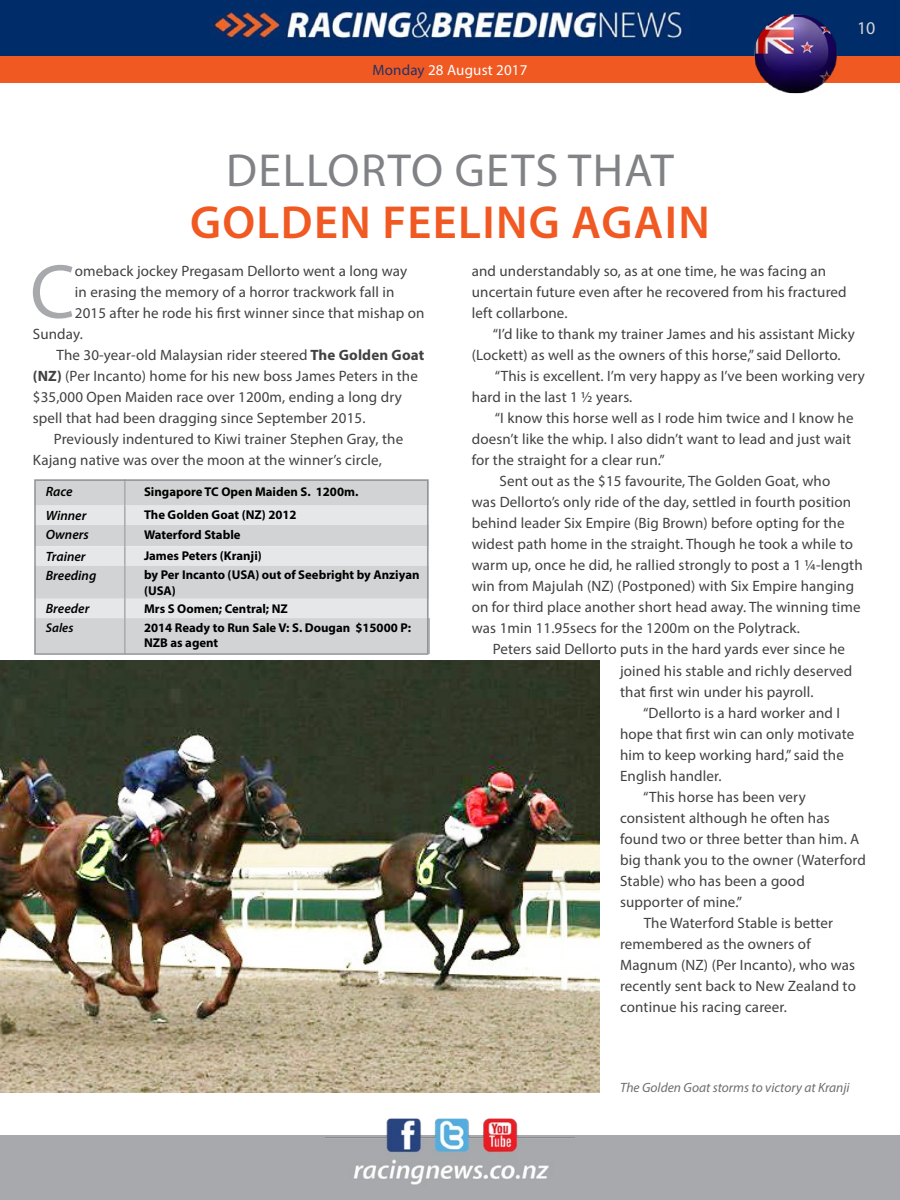
<style>
.page{position:relative;width:900px;height:1200px;background:#fff}
.page>*{position:absolute;margin:0;border:0;box-sizing:border-box;transform-origin:0 0}
.t1{font:77.25px "Myriad Pro";color:#a7a9ac}
.t2{font:600 46.5px "Myriad Pro";letter-spacing:.03em;color:#f15922}
.t3{font:46.5px "Myriad Pro";letter-spacing:.03em;color:#808285}
.t4{font:18px "Myriad Pro";color:#d1d4d4}
.t5{font:15px/21px "Myriad Pro";letter-spacing:.01em;color:#414042}
.t6{font:15px "Myriad Pro";letter-spacing:.01em;color:#fff}
.t7{font:italic 600 13.5px "Myriad Pro";color:#000}
.t8{font:italic 13.5px "Myriad Pro";color:#6d6e71}
.t9{font:700 12.75px/15.3px "Myriad Pro";color:#000}
.t10{font:italic 600 12.75px "Myriad Pro";color:#000}
.s1{color:#203267}
.s2{font-weight:700}
</style>
<div class="page">
<div style="left:0;top:1136px;width:900px;height:64px;background:#a7a9ac"></div>
<img style="left:325px;top:1118px;width:250px;height:67px">
<div style="left:0;top:56px;width:900px;height:27px;background:#f15922"></div>
<img style="left:0;top:0;width:900px;height:56px">
<img style="left:0;top:660px;width:600px;height:433px">
<img style="left:752px;top:12px;width:88px;height:82px">
<div style="left:37px;top:479px;width:392px;height:173px;background:#d1d3d4"></div>
<svg style="left:37px;top:506px;width:392px;height:112px;background:#dbddde"></svg>
<hr style="left:124px;top:479px;width:2px;height:27px;background:#a7a9ac">
<svg style="left:124px;top:506px;width:2px;height:19px"></svg>
<hr style="left:124px;top:525px;width:2px;height:21px;background:#a7a9ac">
<svg style="left:124px;top:546px;width:2px;height:19px"></svg>
<hr style="left:124px;top:565px;width:2px;height:34px;background:#a7a9ac">
<svg style="left:124px;top:599px;width:2px;height:19px"></svg>
<hr style="left:124px;top:618px;width:2px;height:36px;background:#a7a9ac">
<hr style="left:428px;top:618px;width:2px;height:36px;background:#a7a9ac">
<div style="left:34px;top:479px;width:394px;height:176px;border:2px solid #939598"></div>
<p class="t6" style="left:373px;top:61px;width:156px"><span class="s1">Monday</span> 28 August 2017</p>
<h2 class="t3" style="left:226px;top:142px;width:449px">Dellorto gets that</h2>
<h2 class="t2" style="left:190px;top:193px;width:521px">GOLDEN FEELING AGAIN</h2>
<p class="t4" style="left:857px;top:17px;width:20px">10</p>
<h1 class="t1" style="left:30px;top:244px;width:46px">C</h1>
<p class="t5" style="left:75px;top:260px;width:334px">omeback jockey Pregasam Dellorto went a long way</p>
<p class="t5" style="left:75px;top:281px;width:321px">in erasing the memory of a horror trackwork fall in</p>
<p class="t5" style="left:75px;top:302px;width:351px">2015 after he rode his first winner since that mishap on</p>
<p class="t5" style="left:33px;top:323px;width:52px">Sunday.</p>
<p class="t5" style="left:57px;top:344px;width:369px">The 30-year-old Malaysian rider steered <span class="s2">The Golden Goat</span></p>
<p class="t5" style="left:33px;top:365px;width:387px"><span class="s2">(NZ)</span> (Per I ncanto) home for his new boss James Peters in the</p>
<p class="t5" style="left:33px;top:386px;width:371px">$35,000 Open Maiden race over 1200m, ending a long dry</p>
<p class="t5" style="left:33px;top:407px;width:334px">spell that had been dragging since September 2015.</p>
<p class="t5" style="left:54px;top:428px;width:351px">Previously indentured to Kiwi trainer Stephen Gray, the</p>
<p class="t5" style="left:33px;top:449px;width:350px">Kajang native was over the moon at the winner’s circle,</p>
<p class="t7" style="left:46px;top:483px;width:28px">Race</p>
<p class="t9" style="left:144px;top:483px;width:216px">Singapore TC Open Maiden S. 1200m.</p>
<p class="t7" style="left:46px;top:507px;width:42px">Winner</p>
<p class="t9" style="left:144px;top:507px;width:154px">The Golden Goat (NZ) 2012</p>
<p class="t7" style="left:46px;top:526px;width:45px">Owners</p>
<p class="t9" style="left:144px;top:526px;width:98px">Waterford Stable</p>
<p class="t7" style="left:46px;top:547px;width:41px">Trainer</p>
<p class="t9" style="left:144px;top:548px;width:119px">James Peters (Kranji)</p>
<p class="t7" style="left:46px;top:567px;width:52px">Breeding</p>
<p class="t9" style="left:144px;top:567px;width:277px">by Per Incanto (USA) out of Seebright by Anziyan (USA)</p>
<p class="t7" style="left:46px;top:600px;width:45px">Breeder</p>
<p class="t9" style="left:144px;top:600px;width:145px">Mrs S Oomen; Central; NZ</p>
<p class="t10" style="left:46px;top:620px;width:29px">Sales</p>
<p class="t9" style="left:144px;top:620px;width:268px">2014 Ready to Run Sale V: S. Dougan $15000 P:<br>NZB as agent</p>
<p class="t5" style="left:472px;top:260px;width:376px">and understandably so, as at one time, he was facing an uncertain future even after he recovered from his fractured left collarbone.</p>
<p class="t5" style="left:493px;top:323px;width:364px">“I’d like to thank my trainer James and his assistant Micky</p>
<p class="t5" style="left:472px;top:344px;width:370px">(Lockett) as well as the owners of this horse,” said Dellorto.</p>
<p class="t5" style="left:495px;top:365px;width:372px">“This is excellent. I’m very happy as I’ve been working very</p>
<p class="t5" style="left:472px;top:386px;width:162px">hard in the last 1 ½ years.</p>
<p class="t5" style="left:495px;top:407px;width:360px">“I know this horse well as I rode him twice and I know he</p>
<p class="t5" style="left:472px;top:428px;width:381px">doesn’t like the whip. I also didn’t want to lead and just wait</p>
<p class="t5" style="left:472px;top:449px;width:194px">for the straight for a clear run.”</p>
<p class="t5" style="left:499px;top:470px;width:332px">Sent out as the $15 favourite, The Golden Goat, who</p>
<p class="t5" style="left:472px;top:491px;width:381px">was Dellorto’s only ride of the day, settled in fourth position</p>
<p class="t5" style="left:472px;top:512px;width:374px">behind leader Six Empire (Big Brown) before opting for the</p>
<p class="t5" style="left:472px;top:533px;width:383px">widest path home in the straight. Though he took a while to</p>
<p class="t5" style="left:472px;top:554px;width:392px">warm up, once he did, he rallied strongly to post a 1 ¼-length</p>
<p class="t5" style="left:472px;top:575px;width:384px">win from Majulah (NZ) (Postponed) with Six Empire hanging</p>
<p class="t5" style="left:472px;top:596px;width:391px">on for third place another short head away. The winning time</p>
<p class="t5" style="left:472px;top:617px;width:330px">was 1min 11.95secs for the 1200m on the Polytrack.</p>
<p class="t5" style="left:493px;top:638px;width:354px">Peters said Dellorto puts in the hard yards ever since he</p>
<p class="t5" style="left:620px;top:660px;width:234px">joined his stable and richly deserved that first win under his payroll.</p>
<p class="t5" style="left:643px;top:702px;width:196px">“Dellorto is a hard worker and I</p>
<p class="t5" style="left:620px;top:723px;width:236px">hope that first win can only motivate</p>
<p class="t5" style="left:620px;top:744px;width:225px">him to keep working hard,” said the</p>
<p class="t5" style="left:620px;top:765px;width:103px">English handler.</p>
<p class="t5" style="left:643px;top:786px;width:164px">“This horse has been very</p>
<p class="t5" style="left:620px;top:807px;width:211px">consistent although he often has</p>
<p class="t5" style="left:620px;top:828px;width:240px">found two or three better than him. A</p>
<p class="t5" style="left:620px;top:849px;width:247px">big thank you to the owner (Waterford</p>
<p class="t5" style="left:620px;top:870px;width:186px">Stable) who has been a good</p>
<p class="t5" style="left:620px;top:891px;width:124px">supporter of mine.”</p>
<p class="t5" style="left:644px;top:912px;width:191px">The Waterford Stable is better</p>
<p class="t5" style="left:620px;top:933px;width:192px">remembered as the owners of</p>
<p class="t5" style="left:620px;top:954px;width:237px">Magnum (NZ) (Per I ncanto), who was</p>
<p class="t5" style="left:620px;top:975px;width:237px">recently sent back to New Zealand to</p>
<p class="t5" style="left:620px;top:996px;width:168px">continue his racing career.</p>
<p class="t8" style="left:620px;top:1079px;width:231px">The Golden Goat storms to victory at Kranji</p>
</div>
